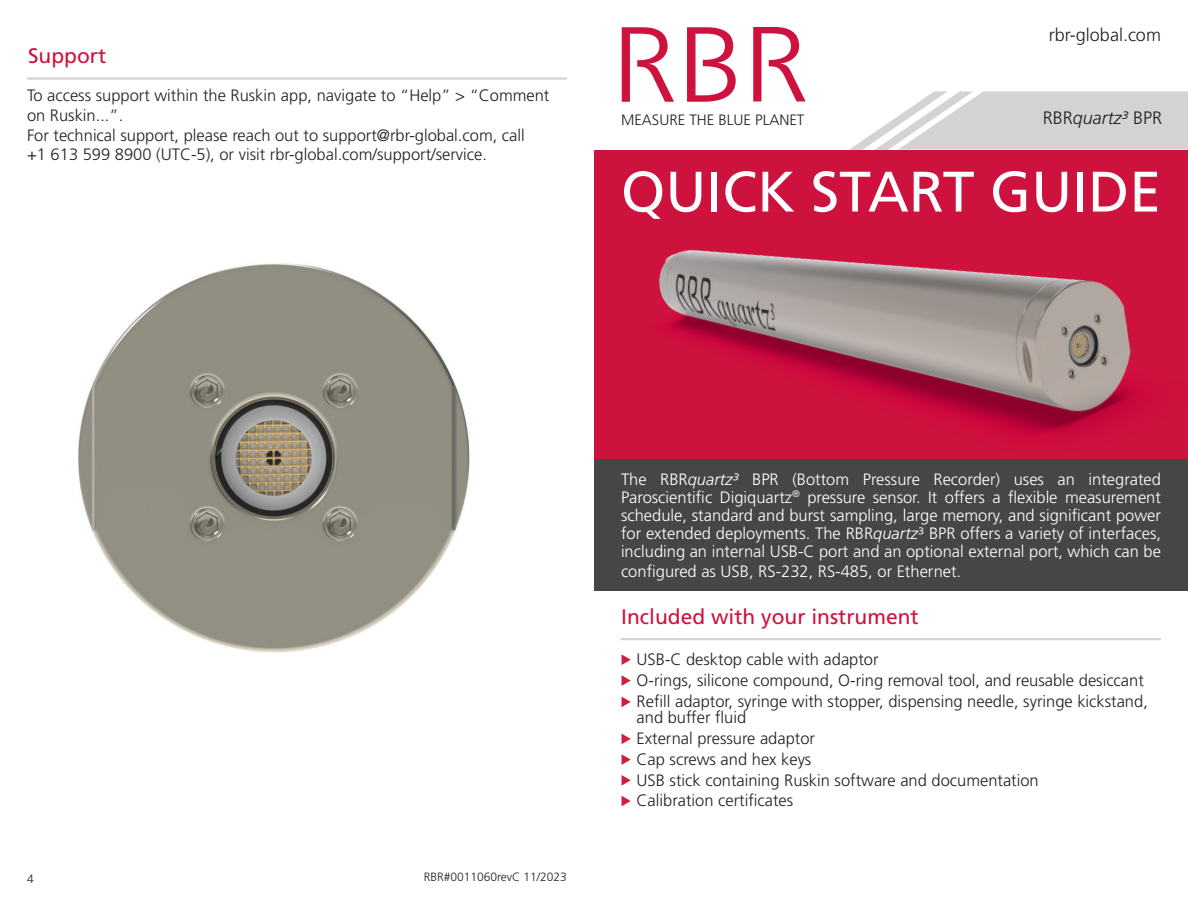
<style>
.page{position:relative;width:1188px;height:918px;background:#fff}
.page>*{position:absolute;margin:0;border:0;box-sizing:border-box;transform-origin:0 0}
.Data_Sheet_Title{font:57px "Frutiger LT Std";color:#fff}
.t1{font:21px "Frutiger LT Std";color:#cd123d}
.t2{font:300 18px "Frutiger LT Std";color:#231f20}
.Title_Bar_Right{font:italic 300 18px "Frutiger LT Std";color:#231f20}
.Specification_Table{font:300 16.5px/16.5px "Frutiger LT Std";color:#231f20}
.t3{font:300 16.5px/18px "Frutiger LT Std";color:#fff;text-align:justify}
.t4{font:300 15px "Frutiger LT Std";color:#231f20}
.Footer_Date_Code{font:300 12px "Frutiger LT Std";color:#231f20}
.s1{font-style:normal}
.s2{font-style:italic}
</style>
<div class="page">
<svg style="left:887px;top:91px;width:301px;height:33px;background:#dadad9"></svg>
<svg style="left:687px;top:27px;width:49px;height:75px"></svg>
<svg style="left:622px;top:27px;width:52px;height:75px"></svg>
<svg style="left:753px;top:27px;width:53px;height:74px"></svg>
<hr style="left:620px;top:638px;width:541px;height:2px;background:#d4d3d2">
<svg style="left:622px;top:654px;width:9px;height:11px"></svg>
<svg style="left:622px;top:675px;width:9px;height:11px"></svg>
<svg style="left:622px;top:734px;width:9px;height:10px"></svg>
<svg style="left:622px;top:697px;width:9px;height:10px"></svg>
<svg style="left:622px;top:754px;width:9px;height:11px"></svg>
<svg style="left:622px;top:796px;width:9px;height:10px"></svg>
<svg style="left:622px;top:775px;width:9px;height:11px"></svg>
<img style="left:594px;top:124px;width:594px;height:467px">
<hr style="left:27px;top:77px;width:540px;height:3px;background:#d4d3d2">
<img style="left:78px;top:263px;width:392px;height:390px">
<p class="t1" style="left:28px;top:44px;width:80px">Support</p>
<p class="Specification_Table" style="left:27px;top:86px;width:524px;line-height:19.8px">To access support within the Ruskin app, navigate to “Help” &gt; “Comment on Ruskin...”.</p>
<p class="Specification_Table" style="left:27px;top:127px;width:499px">For technical support, please reach out to support@rbr-global.com, call</p>
<p class="Specification_Table" style="left:27px;top:147px;width:462px">+1 613 599 8900 (UTC-5), or visit rbr-global.com/support/service.</p>
<p class="t4" style="left:621px;top:111px;width:185px">MEASURE THE BLUE PLANET</p>
<p class="t2" style="left:1049px;top:24px;width:114px">rbr-global.com</p>
<p class="Title_Bar_Right" style="left:1043px;top:107px;width:121px"><span class="s1">RBR</span>quartz³ <span class="s1">BPR</span></p>
<p class="Data_Sheet_Title" style="left:621px;top:158px;width:542px">QUICK START GUIDE</p>
<p class="Footer_Date_Code" style="left:27px;top:872px;width:8px">4</p>
<p class="Footer_Date_Code" style="left:424px;top:870px;width:145px">RBR#0011060revC 11/2023</p>
<p class="t3" style="left:621px;top:470px;width:542px">The RBR<span class="s2">quartz³</span> BPR (Bottom Pressure Recorder) uses an integrated Paroscientific Digiquartz<sup>®</sup> pressure sensor. It offers a flexible measurement schedule, standard and burst sampling, large memory, and significant power for extended deployments. The RBR<span class="s2">quartz</span>³ BPR offers a variety of interfaces, including an internal USB-C port and an optional external port, which can be</p>
<p class="t3" style="left:621px;top:562px;width:342px">configured as USB, RS-232, RS-485, or Ethernet.</p>
<p class="t1" style="left:621px;top:604px;width:299px">Included with your instrument</p>
<p class="Specification_Table" style="left:637px;top:652px;width:244px">USB-C desktop cable with adaptor</p>
<p class="Specification_Table" style="left:637px;top:672px;width:509px">O-rings, silicone compound, O-ring removal tool, and reusable desiccant</p>
<p class="Specification_Table" style="left:637px;top:693px;width:513px">Refill adaptor, syringe with stopper, dispensing needle, syringe kickstand, and buffer fluid</p>
<p class="Specification_Table" style="left:637px;top:730px;width:180px">External pressure adaptor</p>
<p class="Specification_Table" style="left:637px;top:751px;width:176px">Cap screws and hex keys</p>
<p class="Specification_Table" style="left:637px;top:772px;width:404px">USB stick containing Ruskin software and documentation</p>
<p class="Specification_Table" style="left:637px;top:793px;width:158px">Calibration certificates</p>
</div>
